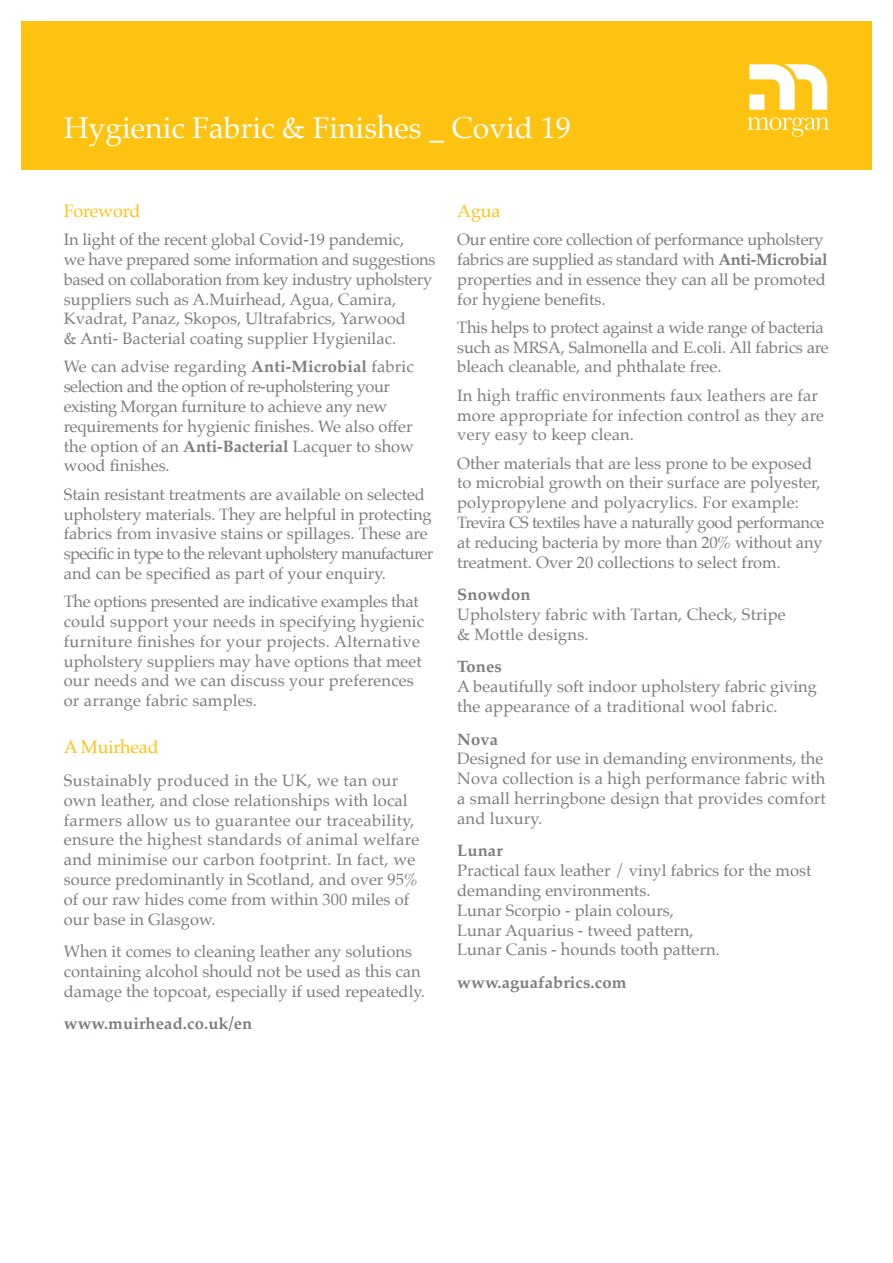
<style>
.page{position:relative;width:893px;height:1263px;background:#fff}
.page>*{position:absolute;margin:0;border:0;box-sizing:border-box;transform-origin:0 0}
.t1{font:30px "Palatino";color:#fff}
.t2{font:18px "Palatino";letter-spacing:-.01em;color:#fec210}
.Paragraph_Style_1{font:16.5px/19.8px "Palatino";color:#7a7c81}
.Subheading{font:16.5px/19.8px "Palatino";color:#7a7c81}
.Subheading-2{font:16.5px/19.8px "Palatino";letter-spacing:.02em;color:#7a7c81}
.Paragraph_Style_1-2{font:16.5px/19.8px "Palatino";letter-spacing:-.02em;color:#7a7c81}
.Subheading-3{font:700 16.5px "Palatino";letter-spacing:.01em;color:#7a7c81}
.s1{font-weight:700}
</style>
<div class="page">
<div style="left:21px;top:21px;width:851px;height:149px;background:#fec210"></div>
<svg style="left:747px;top:117px;width:82px;height:20px"></svg>
<svg style="left:749px;top:64px;width:78px;height:46px"></svg>
<div style="left:749px;top:95px;width:15px;height:15px;background:#fff"></div>
<p class="t1" style="left:64px;top:103px;width:508px">Hygienic Fabric &amp; Finishes _ Covid 19</p>
<p class="t2" style="left:64px;top:196px;width:78px">Foreword</p>
<p class="Paragraph_Style_1" style="left:64px;top:229px;width:373px">In light of the recent global Covid-19 pandemic,<br>we have prepared some information and suggestions based on collaboration from key industry upholstery suppliers such as A.Muirhead, Agua, Camira, Kvadrat, Panaz, Skopos, Ultrafabrics, Yarwood<br>&amp; Anti- Bacterial coating supplier Hygienilac.</p>
<p class="Paragraph_Style_1" style="left:64px;top:357px;width:352px">We can advise regarding <span class="s1">Anti-Microbial</span> fabric selection and the option of re-upholstering your existing Morgan furniture to achieve any new requirements for hygienic finishes. We also offer the option of an <span class="s1">Anti-Bacterial</span> Lacquer to show wood finishes.</p>
<p class="Paragraph_Style_1" style="left:64px;top:484px;width:371px">Stain resistant treatments are available on selected upholstery materials. They are helpful in protecting fabrics from invasive stains or spillages. These are specific in type to the relevant upholstery manufacturer and can be specified as part of your enquiry.</p>
<p class="Paragraph_Style_1" style="left:64px;top:592px;width:362px">The options presented are indicative examples that could support your needs in specifying hygienic furniture finishes for your projects. Alternative upholstery suppliers may have options that meet our needs and we can discuss your preferences or arrange fabric samples.</p>
<p class="t2" style="left:64px;top:732px;width:96px">A Muirhead</p>
<p class="Subheading-2" style="left:64px;top:770px;width:357px">Sustainably produced in the UK, we tan our own leather, and close relationships with local farmers allow us to guarantee our traceability, ensure the highest standards of animal welfare and minimise our carbon footprint. In fact, we source predominantly in Scotland, and over 95% of our raw hides come from within 300 miles of our base in Glasgow.</p>
<p class="Subheading" style="left:64px;top:941px;width:363px">When it comes to cleaning leather any solutions containing alcohol should not be used as this can damage the topcoat, especially if used repeatedly.</p>
<p class="Subheading-3" style="left:64px;top:1009px;width:190px">www.muirhead.co.uk/en</p>
<p class="t2" style="left:457px;top:196px;width:45px">Agua</p>
<p class="Paragraph_Style_1-2" style="left:457px;top:229px;width:372px">Our entire core collection of performance upholstery fabrics are supplied as standard with <span class="s1">Anti-Microbial </span>properties and in essence they can all be promoted for hygiene benefits.</p>
<p class="Paragraph_Style_1" style="left:457px;top:317px;width:373px">This helps to protect against a wide range of bacteria such as MRSA, Salmonella and E.coli. All fabrics are bleach cleanable, and phthalate free.</p>
<p class="Paragraph_Style_1" style="left:457px;top:385px;width:368px">In high traffic environments faux leathers are far more appropriate for infection control as they are very easy to keep clean.</p>
<p class="Paragraph_Style_1" style="left:457px;top:453px;width:369px">Other materials that are less prone to be exposed to microbial growth on their surface are polyester, polypropylene and polyacrylics. For example:<br>Trevira CS textiles have a naturally good performance at reducing bacteria by more than 20% without any treatment. Over 20 collections to select from.</p>
<p class="Subheading" style="left:457px;top:585px;width:330px"><span class="s1">Snowdon<br></span>Upholstery fabric with Tartan, Check, Stripe &amp; Mottle designs.</p>
<p class="Subheading" style="left:457px;top:657px;width:361px"><span class="s1">Tones<br></span>A beautifully soft indoor upholstery fabric giving the appearance of a traditional wool fabric.</p>
<p class="Subheading" style="left:457px;top:729px;width:370px"><span class="s1">Nova<br></span>Designed for use in demanding environments, the<br>Nova collection is a high performance fabric with a small herringbone design that provides comfort and luxury.</p>
<p class="Subheading" style="left:457px;top:841px;width:356px"><span class="s1">Lunar<br></span>Practical faux leather / vinyl fabrics for the most demanding environments.<br>Lunar Scorpio - plain colours,<br>Lunar Aquarius - tweed pattern,<br>Lunar Canis - hounds tooth pattern.</p>
<p class="Subheading-3" style="left:457px;top:968px;width:171px">www.aguafabrics.com</p>
</div>
